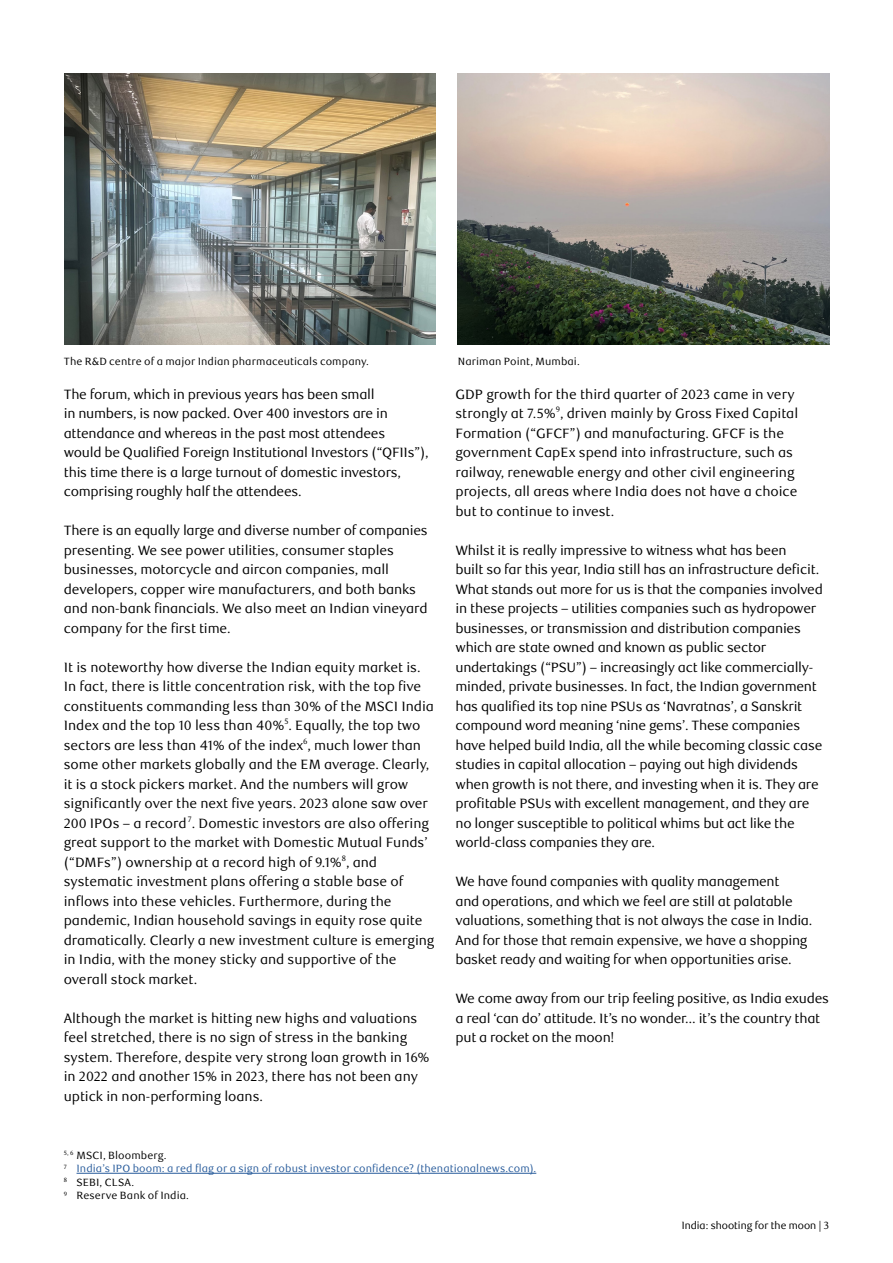
<style>
.page{position:relative;width:893px;height:1263px;background:#fff}
.page>*{position:absolute;margin:0;border:0;box-sizing:border-box;transform-origin:0 0}
.t1{font:13.5px/19.5px "RBC Text";letter-spacing:-.015em;color:#000}
.t2{font:10.5px/13.5px "RBC Text";letter-spacing:.01em;color:#275b9b}
.t3{font:10.5px "RBC Text";letter-spacing:.01em;color:#000}
.t4{font:10.5px "RBC Display";color:#000}
.s1{color:#000}
</style>
<div class="page">
<img style="left:65px;top:73px;width:371px;height:271px">
<hr style="left:77px;top:1173px;width:459px;height:1px;background:#275b9b">
<img style="left:457px;top:73px;width:372px;height:271px">
<p class="t3" style="left:64px;top:355px;width:307px">The R&amp;D centre of a major Indian pharmaceuticals company.</p>
<p class="t1" style="left:64px;top:385px;width:366px">The forum, which in previous years has been small<br>in numbers, is now packed. Over 400 investors are in attendance and whereas in the past most attendees<br>would be Qualified Foreign Institutional Investors (“QFIIs”), this time there is a large turnout of domestic investors, comprising roughly half the attendees.</p>
<p class="t1" style="left:64px;top:521px;width:365px">There is an equally large and diverse number of companies presenting. We see power utilities, consumer staples businesses, motorcycle and aircon companies, mall developers, copper wire manufacturers, and both banks and non-bank financials. We also meet an Indian vineyard company for the first time.</p>
<p class="t1" style="left:64px;top:657px;width:372px">It is noteworthy how diverse the Indian equity market is.<br>In fact, there is little concentration risk, with the top five constituents commanding less than 30% of the MSCI India Index and the top 10 less than 40%<sup>5</sup>. Equally, the top two sectors are less than 41% of the index<sup>6</sup>, much lower than some other markets globally and the EM average. Clearly, it is a stock pickers market. And the numbers will grow significantly over the next five years. 2023 alone saw over 200 IPOs – a record <sup>7</sup>. Domestic investors are also offering great support to the market with Domestic Mutual Funds’ (“DMFs”) ownership at a record high of 9.1%<sup>8</sup>, and systematic investment plans offering a stable base of inflows into these vehicles. Furthermore, during the pandemic, Indian household savings in equity rose quite dramatically. Clearly a new investment culture is emerging in India, with the money sticky and supportive of the overall stock market.</p>
<p class="t1" style="left:64px;top:1008px;width:367px">Although the market is hitting new highs and valuations feel stretched, there is no sign of stress in the banking system. Therefore, despite very strong loan growth in 16% in 2022 and another 15% in 2023, there has not been any uptick in non-performing loans.</p>
<p class="t3" style="left:458px;top:355px;width:123px">Nariman Point, Mumbai.</p>
<p class="t1" style="left:455px;top:384px;width:344px">GDP growth for the third quarter of 2023 came in very strongly at 7.5%<sup>9</sup>, driven mainly by Gross Fixed Capital Formation (“GFCF”) and manufacturing. GFCF is the government CapEx spend into infrastructure, such as railway, renewable energy and other civil engineering projects, all areas where India does not have a choice but to continue to invest.</p>
<p class="t1" style="left:455px;top:540px;width:369px">Whilst it is really impressive to witness what has been<br>built so far this year, India still has an infrastructure deficit.<br>What stands out more for us is that the companies involved in these projects – utilities companies such as hydropower businesses, or transmission and distribution companies which are state owned and known as public sector undertakings (“PSU”) – increasingly act like commercially&shy;minded, private businesses. In fact, the Indian government has qualified its top nine PSUs as ‘Navratnas’, a Sanskrit compound word meaning ‘nine gems’. These companies have helped build India, all the while becoming classic case studies in capital allocation – paying out high dividends when growth is not there, and investing when it is. They are profitable PSUs with excellent management, and they are no longer susceptible to political whims but act like the world-class companies they are.</p>
<p class="t1" style="left:455px;top:872px;width:358px">We have found companies with quality management<br>and operations, and which we feel are still at palatable valuations, something that is not always the case in India.<br>And for those that remain expensive, we have a shopping basket ready and waiting for when opportunities arise.</p>
<p class="t1" style="left:455px;top:989px;width:375px">We come away from our trip feeling positive, as India exudes a real ‘can do’ attitude. It’s no wonder… it’s the country that put a rocket on the moon!</p>
<p class="t2" style="left:64px;top:1148px;width:474px"><sup>5,</sup> <sup>6</sup> <span class="s1">MSCI, Bloomberg.<br></span><sup>7</sup> India’s IPO boom: a red flag or a sign of robust investor confidence? (thenationalnews.com).<br><sup>8</sup> <span class="s1">SEBI, CLSA.<br></span><sup>9</sup> <span class="s1">Reserve Bank of India.</span></p>
<p class="t4" style="left:682px;top:1219px;width:149px">India: shooting for the moon | 3</p>
</div>
